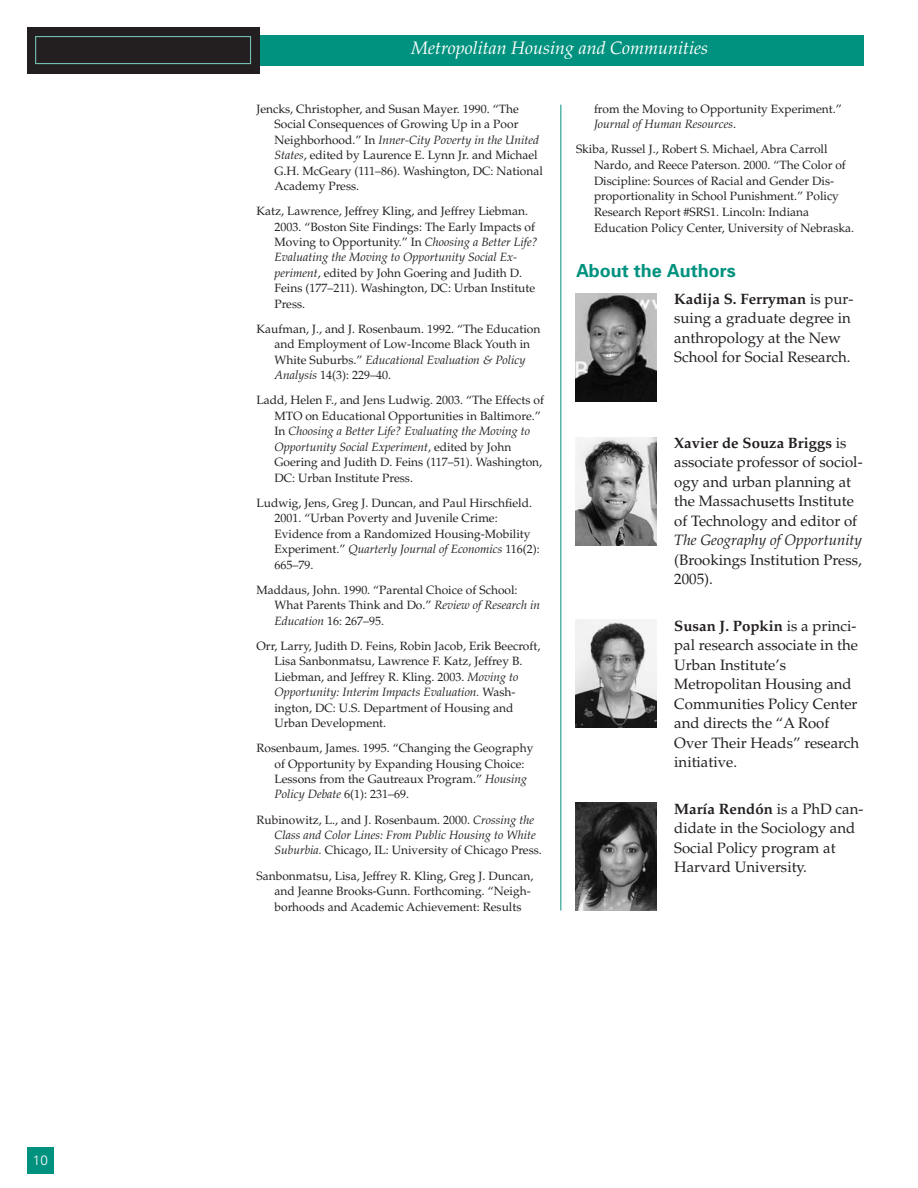
<style>
.page{position:relative;width:918px;height:1188px;background:#fff}
.page>*{position:absolute;margin:0;border:0;box-sizing:border-box;transform-origin:0 0}
.t1{font:italic 18px "Palatino";color:#fff}
.t2{font:700 18px "Univers";color:#00927e}
.t3{font:15px/19.5px "Palatino";color:#231f20}
.t4{font:italic 15px "Palatino";color:#231f20}
.t5{font:300 13.5px "Univers";color:#fff}
.t6{font:12px/15.5px "Palatino";color:#231f20}
.s1{font-style:italic}
.s2{font-weight:700}
</style>
<div class="page">
<div style="left:255px;top:35px;width:609px;height:30px;background:#00927e"></div>
<div style="left:27px;top:27px;width:232px;height:46px;background:#231f20"></div>
<div style="left:35px;top:36px;width:216px;height:28px;border:1px solid #75bdb3"></div>
<div style="left:27px;top:1148px;width:27px;height:26px;background:#00927e"></div>
<hr style="left:560px;top:105px;width:1px;height:805px;background:#00927e">
<img style="left:575px;top:294px;width:82px;height:108px">
<img style="left:575px;top:803px;width:82px;height:108px">
<img style="left:575px;top:620px;width:82px;height:108px">
<img style="left:575px;top:438px;width:82px;height:108px">
<p class="t5" style="left:33px;top:1155px;width:17px">10</p>
<h1 class="t1" style="left:411px;top:41px;width:299px">Metropolitan Housing and Communities</h1>
<p class="t6" style="left:274px;top:103px;width:270px;text-indent:-18px">Jencks, Christopher, and Susan Mayer. 1990. “The Social Consequences of Growing Up in a Poor Neighborhood.” In <span class="s1">Inner-City Poverty in the United States</span>, edited by Laurence E. Lynn Jr. and Michael G.H. McGeary (111–86). Washington, DC: National Academy Press.</p>
<p class="t6" style="left:274px;top:205px;width:265px;text-indent:-18px">Katz, Lawrence, Jeffrey Kling, and Jeffrey Liebman.<br>2003. “Boston Site Findings: The Early Impacts of Moving to Opportunity.” In <span class="s1">Choosing a Better Life?<br>Evaluating the Moving to Opportunity Social Ex&shy;periment</span>, edited by John Goering and Judith D.<br>Feins (177–211). Washington, DC: Urban Institute Press.</p>
<p class="t6" style="left:274px;top:323px;width:267px;text-indent:-18px">Kaufman, J., and J. Rosenbaum. 1992. “The Education and Employment of Low-Income Black Youth in White Suburbs.” <span class="s1">Educational Evaluation &amp; Policy Analysis</span> 14(3): 229–40.</p>
<p class="t6" style="left:274px;top:394px;width:271px;text-indent:-18px">Ladd, Helen F., and Jens Ludwig. 2003. “The Effects of MTO on Educational Opportunities in Baltimore.” In <span class="s1">Choosing a Better Life? Evaluating the Moving to Opportunity Social Experiment</span>, edited by John Goering and Judith D. Feins (117–51). Washington, DC: Urban Institute Press.</p>
<p class="t6" style="left:274px;top:496px;width:267px;text-indent:-18px">Ludwig, Jens, Greg J. Duncan, and Paul Hirschfield.<br>2001. “Urban Poverty and Juvenile Crime:<br>Evidence from a Randomized Housing-Mobility Experiment.” <span class="s1">Quarterly Journal of Economics</span> 116(2):<br>665–79.</p>
<p class="t6" style="left:274px;top:583px;width:267px;text-indent:-18px">Maddaus, John. 1990. “Parental Choice of School:<br>What Parents Think and Do.” <span class="s1">Review of Research in<br>Education</span> 16: 267–95.</p>
<p class="t6" style="left:274px;top:639px;width:267px;text-indent:-18px">Orr, Larry, Judith D. Feins, Robin Jacob, Erik Beecroft, Lisa Sanbonmatsu, Lawrence F. Katz, Jeffrey B.<br>Liebman, and Jeffrey R. Kling. 2003. <span class="s1">Moving to Opportunity: Interim Impacts Evaluation.</span> Wash&shy;ington, DC: U.S. Department of Housing and Urban Development.</p>
<p class="t6" style="left:274px;top:742px;width:260px;text-indent:-18px">Rosenbaum, James. 1995. “Changing the Geography of Opportunity by Expanding Housing Choice:<br>Lessons from the Gautreaux Program.” <span class="s1">Housing Policy Debate</span> 6(1): 231–69.</p>
<p class="t6" style="left:274px;top:813px;width:269px;text-indent:-18px">Rubinowitz, L., and J. Rosenbaum. 2000. <span class="s1">Crossing the<br>Class and Color Lines: From Public Housing to White<br>Suburbia.</span> Chicago, IL: University of Chicago Press.</p>
<p class="t6" style="left:274px;top:869px;width:260px;text-indent:-18px">Sanbonmatsu, Lisa, Jeffrey R. Kling, Greg J. Duncan, and Jeanne Brooks-Gunn. Forthcoming. “Neigh&shy;borhoods and Academic Achievement: Results</p>
<p class="t6" style="left:594px;top:103px;width:249px">from the Moving to Opportunity Experiment.”<br><span class="s1">Journal of Human Resources</span>.</p>
<p class="t6" style="left:594px;top:143px;width:262px;text-indent:-18px">Skiba, Russel J., Robert S. Michael, Abra Carroll Nardo, and Reece Paterson. 2000. “The Color of Discipline: Sources of Racial and Gender Dis&shy;proportionality in School Punishment.” Policy Research Report #SRS1. Lincoln: Indiana Education Policy Center, University of Nebraska.</p>
<h1 class="t2" style="left:576px;top:264px;width:161px">About the Authors</h1>
<p class="t3" style="left:674px;top:291px;width:181px"><span class="s2">Kadija S. Ferryman</span> is pur&shy;suing a graduate degree in anthropology at the New<br>School for Social Research.</p>
<p class="t3" style="left:674px;top:435px;width:190px"><span class="s2">Xavier de Souza Briggs</span> is associate professor of sociol&shy;ogy and urban planning at the Massachusetts Institute of Technology and editor of</p>
<p class="t4" style="left:674px;top:534px;width:189px">The Geography of Opportunity</p>
<p class="t3" style="left:674px;top:552px;width:189px">(Brookings Institution Press,<br>2005).</p>
<p class="t3" style="left:674px;top:618px;width:187px"><span class="s2">Susan J. Popkin</span> is a princi&shy;pal research associate in the<br>Urban Institute’s<br>Metropolitan Housing and<br>Communities Policy Center and directs the “A Roof<br>Over Their Heads” research initiative.</p>
<p class="t3" style="left:674px;top:801px;width:191px"><span class="s2">María Rendón</span> is a PhD can&shy;didate in the Sociology and<br>Social Policy program at<br>Harvard University.</p>
</div>
